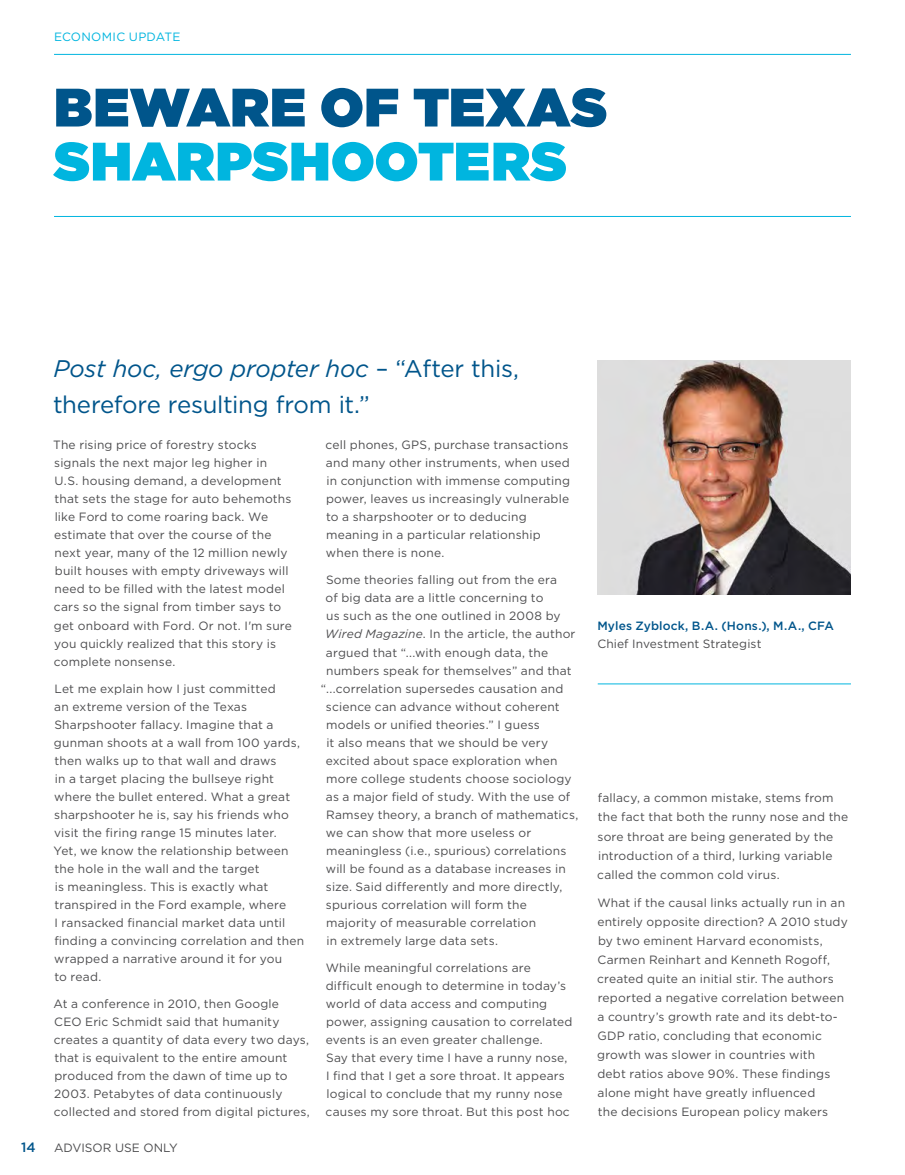
<style>
.page{position:relative;width:905px;height:1175px;background:#fff}
.page>*{position:absolute;margin:0;border:0;box-sizing:border-box;transform-origin:0 0}
.t1{font:900 54px "Gotham";letter-spacing:.01em;color:#00558b}
.t2{font:900 54px "Gotham";letter-spacing:.01em;color:#00b5df}
.t3{font:24px/36px "Gotham";letter-spacing:-.015em;color:#00558b}
.t4{font:500 13.5px "Gotham";color:#00558b}
.t5{font:12px/18px "Gotham";letter-spacing:.015em;color:#4d4d4f}
.t6{font:500 12px "Gotham";letter-spacing:.01em;color:#00558b}
.t7{font:12px "Gotham";letter-spacing:.02em;color:#00b5df}
.s1{font-style:italic}
</style>
<div class="page">
<hr style="left:54px;top:216px;width:796px;height:1px;background:#00b5df">
<hr style="left:54px;top:54px;width:796px;height:1px;background:#00b5df">
<hr style="left:597px;top:683px;width:253px;height:1px;background:#00b5df">
<img style="left:597px;top:360px;width:253px;height:234px">
<p class="t7" style="left:54px;top:30px;width:128px">ECONOMIC UPDATE</p>
<h1 class="t1" style="left:54px;top:76px;width:554px">BEWARE OF TEXAS</h1>
<h1 class="t2" style="left:54px;top:130px;width:514px">SHARPSHOOTERS</h1>
<h2 class="t3" style="left:53px;top:350px;width:467px"><span class="s1">Post hoc, ergo propter hoc</span> – “After this, therefore resulting from it.”</h2>
<p class="t5" style="left:53px;top:436px;width:240px">The rising price of forestry stocks signals the next major leg higher in U.S. housing demand, a development that sets the stage for auto behemoths like Ford to come roaring back. We estimate that over the course of the next year, many of the 12 million newly built houses with empty driveways will need to be filled with the latest model cars so the signal from timber says to get onboard with Ford. Or not. I'm sure you quickly realized that this story is complete nonsense.</p>
<p class="t5" style="left:54px;top:679px;width:252px">Let me explain how I just committed<br>an extreme version of the Texas Sharpshooter fallacy. Imagine that a gunman shoots at a wall from 100 yards, then walks up to that wall and draws<br>in a target placing the bullseye right where the bullet entered. What a great sharpshooter he is, say his friends who visit the firing range 15 minutes later.<br>Yet, we know the relationship between the hole in the wall and the target<br>is meaningless. This is exactly what transpired in the Ford example, where<br>I ransacked financial market data until finding a convincing correlation and then wrapped a narrative around it for you<br>to read.</p>
<p class="t5" style="left:53px;top:994px;width:258px">At a conference in 2010, then Google<br>CEO Eric Schmidt said that humanity creates a quantity of data every two days, that is equivalent to the entire amount produced from the dawn of time up to 2003. Petabytes of data continuously collected and stored from digital pictures,</p>
<p class="t5" style="left:325px;top:436px;width:246px">cell phones, GPS, purchase transactions and many other instruments, when used in conjunction with immense computing power, leaves us increasingly vulnerable to a sharpshooter or to deducing meaning in a particular relationship when there is none.</p>
<p class="t5" style="left:326px;top:571px;width:233px">Some theories falling out from the era</p>
<p class="t5" style="left:325px;top:589px;width:219px">of big data are a little concerning to</p>
<p class="t5" style="left:326px;top:607px;width:236px">us such as the one outlined in 2008 by</p>
<p class="t5" style="left:325px;top:625px;width:252px"><span class="s1">Wired Magazine</span>. In the article, the author</p>
<p class="t5" style="left:326px;top:643px;width:224px">argued that “...with enough data, the</p>
<p class="t5" style="left:326px;top:661px;width:247px">numbers speak for themselves” and that</p>
<p class="t5" style="left:321px;top:679px;width:244px">“...correlation supersedes causation and</p>
<p class="t5" style="left:326px;top:697px;width:235px">science can advance without coherent</p>
<p class="t5" style="left:326px;top:715px;width:215px">models or unified theories.” I guess</p>
<p class="t5" style="left:326px;top:733px;width:223px">it also means that we should be very</p>
<p class="t5" style="left:326px;top:751px;width:233px">excited about space exploration when</p>
<p class="t5" style="left:326px;top:769px;width:247px">more college students choose sociology</p>
<p class="t5" style="left:326px;top:787px;width:246px">as a major field of study. With the use of</p>
<p class="t5" style="left:326px;top:805px;width:253px">Ramsey theory, a branch of mathematics,</p>
<p class="t5" style="left:326px;top:823px;width:207px">we can show that more useless or</p>
<p class="t5" style="left:326px;top:841px;width:242px">meaningless (i.e., spurious) correlations</p>
<p class="t5" style="left:326px;top:859px;width:241px">will be found as a database increases in</p>
<p class="t5" style="left:326px;top:877px;width:238px">size. Said differently and more directly,</p>
<p class="t5" style="left:326px;top:895px;width:202px">spurious correlation will form the</p>
<p class="t5" style="left:326px;top:913px;width:212px">majority of measurable correlation</p>
<p class="t5" style="left:326px;top:931px;width:173px">in extremely large data sets.</p>
<p class="t5" style="left:325px;top:958px;width:248px">While meaningful correlations are difficult enough to determine in today’s world of data access and computing power, assigning causation to correlated events is an even greater challenge.<br>Say that every time I have a runny nose, I find that I get a sore throat. It appears logical to conclude that my runny nose causes my sore throat. But this post hoc</p>
<p class="t4" style="left:21px;top:1139px;width:16px">14</p>
<p class="t5" style="left:54px;top:1138px;width:125px">ADVISOR USE ONLY</p>
<p class="t6" style="left:597px;top:619px;width:238px">Myles Zyblock, B.A. (Hons.), M.A., CFA</p>
<p class="t5" style="left:597px;top:635px;width:166px">Chief Investment Strategist</p>
<p class="t5" style="left:597px;top:788px;width:252px;line-height:19px">fallacy, a common mistake, stems from the fact that both the runny nose and the sore throat are being generated by the introduction of a third, lurking variable called the common cold virus.</p>
<p class="t5" style="left:597px;top:892px;width:252px;line-height:19px">What if the causal links actually run in an entirely opposite direction? A 2010 study by two eminent Harvard economists, Carmen Reinhart and Kenneth Rogoff, created quite an initial stir. The authors reported a negative correlation between a country’s growth rate and its debt-to-GDP ratio, concluding that economic growth was slower in countries with<br>debt ratios above 90%. These findings alone might have greatly influenced<br>the decisions European policy makers</p>
</div>
